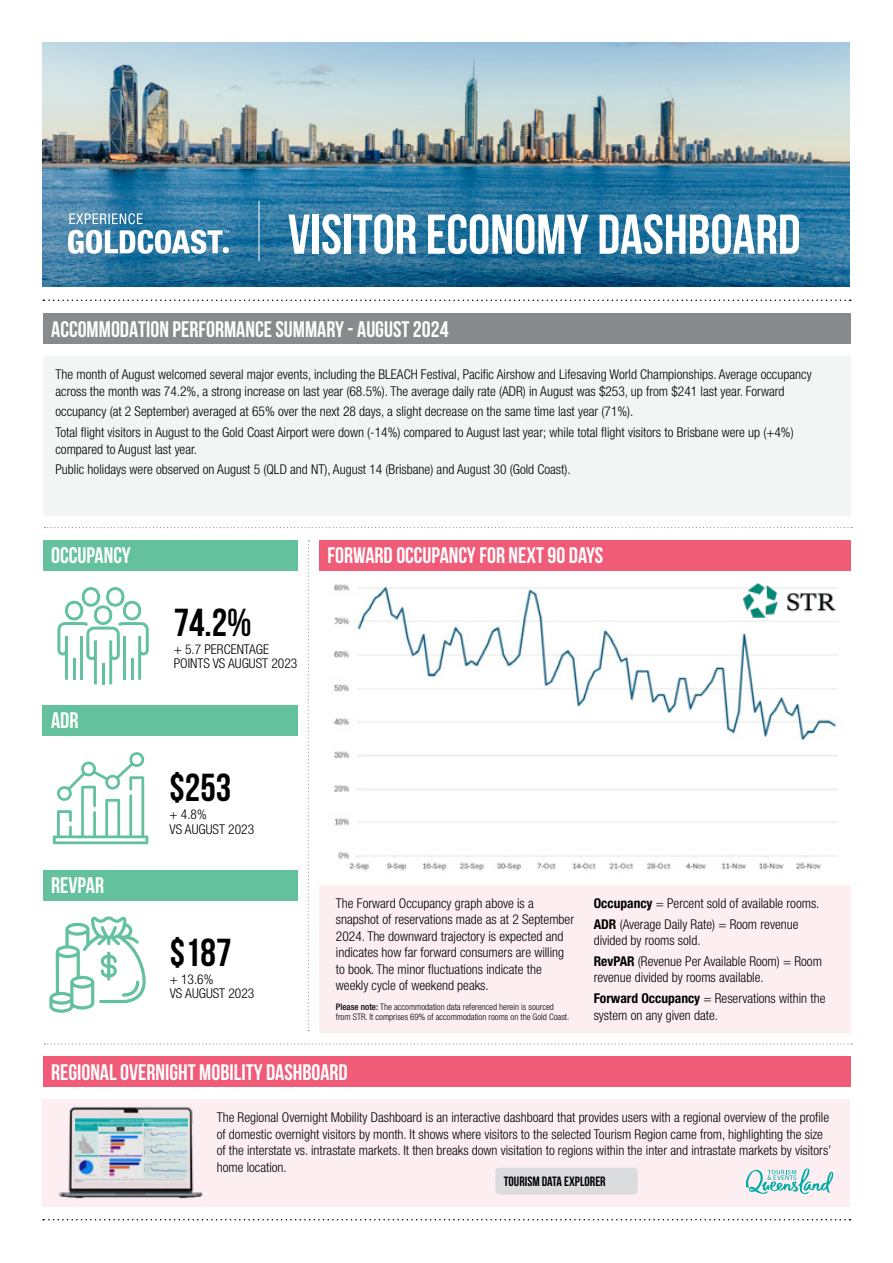
<style>
.page{position:relative;width:893px;height:1263px;background:#fff}
.page>*{position:absolute;margin:0;border:0;box-sizing:border-box;transform-origin:0 0}
.t1{font:700 55.95px "Bebas Neue";color:#fff}
.t2{font:700 39px "Bebas Neue";color:#000}
.t3{font:700 22.5px "Bebas Neue";color:#fff}
.t4{font:300 condensed 13.5px/16.5px "Helvetica Neue LT Std";color:#000}
.t5{font:700 13.5px "Bebas Neue";color:#000}
.t6{font:300 condensed 9px/10.5px "Helvetica Neue LT Std";color:#000}
.s1{font-weight:700}
.s2{font-weight:500}
</style>
<div class="page">
<div style="left:42px;top:1100px;width:808px;height:107px;background:#fdeff1"></div>
<img style="left:333px;top:584px;width:506px;height:287px">
<img style="left:43px;top:43px;width:807px;height:244px">
<div style="left:43px;top:314px;width:807px;height:30px;background:#888b8d"></div>
<div style="left:43px;top:540px;width:255px;height:30px;background:#63c29d"></div>
<div style="left:319px;top:541px;width:531px;height:30px;background:#f05b78"></div>
<div style="left:43px;top:1057px;width:807px;height:30px;background:#f05b78"></div>
<div style="left:43px;top:705px;width:255px;height:30px;background:#63c29d"></div>
<div style="left:43px;top:870px;width:255px;height:30px;background:#63c29d"></div>
<svg style="left:43px;top:300px;width:808px;height:1px"></svg>
<div style="left:43px;top:357px;width:807px;height:159px;background:#f3f4f4"></div>
<div style="left:319px;top:885px;width:531px;height:148px;background:#fdeff1"></div>
<svg style="left:57px;top:587px;width:92px;height:97px"></svg>
<hr style="left:80px;top:636px;width:3px;height:44px;background:#63c29d">
<hr style="left:123px;top:636px;width:3px;height:44px;background:#63c29d">
<hr style="left:73px;top:659px;width:3px;height:21px;background:#63c29d">
<hr style="left:131px;top:659px;width:2px;height:21px;background:#63c29d">
<hr style="left:102px;top:663px;width:2px;height:21px;background:#63c29d">
<svg style="left:53px;top:752px;width:95px;height:92px"></svg>
<svg style="left:49px;top:916px;width:97px;height:97px"></svg>
<svg style="left:43px;top:1219px;width:807px;height:1px"></svg>
<div style="left:495px;top:1168px;width:143px;height:26px;background:#dbdcdd;border-radius:4px"></div>
<svg style="left:746px;top:1168px;width:87px;height:26px"></svg>
<img style="left:47px;top:1099px;width:170px;height:100px">
<svg style="left:308px;top:540px;width:1px;height:491px"></svg>
<svg style="left:44px;top:527px;width:808px;height:1px"></svg>
<svg style="left:44px;top:1043px;width:808px;height:2px"></svg>
<img style="left:741px;top:583px;width:97px;height:35px">
<svg style="left:68px;top:213px;width:161px;height:41px"></svg>
<hr style="left:259px;top:201px;width:1px;height:60px;background:#fff">
<h1 class="t1" style="left:288px;top:204px;width:514px">VISITOR ECONOMY DASHBOARD</h1>
<h3 class="t3" style="left:51px;top:316px;width:399px">ACCOMMODATION PERFORMANCE SUMMARY - AUGUST 2024</h3>
<p class="t4" style="left:55px;top:366px;width:758px">The month of August welcomed several major events, including the BLEACH Festival, Pacific Airshow and Lifesaving World Championships. Average occupancy across the month was 74.2%, a strong increase on last year (68.5%). The average daily rate (ADR) in August was $253, up from $241 last year. Forward</p>
<p class="t4" style="left:55px;top:401px;width:740px;line-height:20.7px">occupancy (at 2 September) averaged at 65% over the next 28 days, a slight decrease on the same time last year (71%).<br>Total flight visitors in August to the Gold Coast Airport were down (-14%) compared to August last year; while total flight visitors to Brisbane were up (+4%)</p>
<p class="t4" style="left:55px;top:438px;width:517px;line-height:20.7px">compared to August last year.<br>Public holidays were observed on August 5 (QLD and NT), August 14 (Brisbane) and August 30 (Gold Coast).</p>
<h3 class="t3" style="left:51px;top:543px;width:81px">OCCUPANCY</h3>
<h3 class="t3" style="left:327px;top:543px;width:277px">FORWARD OCCUPANCY FOR NEXT 90 DAYS</h3>
<h3 class="t3" style="left:51px;top:708px;width:29px">ADR</h3>
<h3 class="t3" style="left:51px;top:873px;width:54px">REVPAR</h3>
<h2 class="t2" style="left:174px;top:601px;width:80px">74.2%</h2>
<p class="t4" style="left:174px;top:642px;width:125px;line-height:14.2px">+ 5.7 PERCENTAGE<br>POINTS VS AUGUST 2023</p>
<h2 class="t2" style="left:170px;top:766px;width:63px">$253</h2>
<p class="t4" style="left:170px;top:807px;width:86px;line-height:14.2px">+ 4.8%<br>VS AUGUST 2023</p>
<h2 class="t2" style="left:170px;top:931px;width:63px">$187</h2>
<p class="t4" style="left:170px;top:972px;width:86px;line-height:14.2px">+ 13.6%<br>VS AUGUST 2023</p>
<p class="t4" style="left:336px;top:895px;width:240px">The Forward Occupancy graph above is a snapshot of reservations made as at 2 September 2024. The downward trajectory is expected and indicates how far forward consumers are willing to book. The minor fluctuations indicate the weekly cycle of weekend peaks.</p>
<p class="t4" style="left:594px;top:892px;width:227px;line-height:20.7px"><span class="s1">Occupancy</span> = Percent sold of available rooms.<br><span class="s1">ADR</span> (Average Daily Rate) = Room revenue</p>
<p class="t4" style="left:594px;top:930px;width:230px;line-height:20.7px">divided by rooms sold.<br><span class="s1">RevPAR</span> (Revenue Per Available Room) = Room</p>
<p class="t4" style="left:594px;top:967px;width:233px;line-height:20.7px">revenue divided by rooms available.<br><span class="s1">Forward Occupancy</span> = Reservations within the</p>
<p class="t4" style="left:594px;top:1006px;width:126px">system on any given date.</p>
<p class="t6" style="left:336px;top:1001px;width:235px"><span class="s2">Please note:</span> The accommodation data referenced herein is sourced from STR. It comprises 69% of accommodation rooms on the Gold Coast.</p>
<h3 class="t3" style="left:51px;top:1060px;width:298px">REGIONAL OVERNIGHT MOBILITY DASHBOARD</h3>
<p class="t4" style="left:217px;top:1109px;width:616px">The Regional Overnight Mobility Dashboard is an interactive dashboard that provides users with a regional overview of the profile of domestic overnight visitors by month. It shows where visitors to the selected Tourism Region came from, highlighting the size of the interstate vs. intrastate markets. It then breaks down visitation to regions within the inter and intrastate markets by visitors’ home location.</p>
<p class="t5" style="left:504px;top:1174px;width:103px">TOURISM DATA EXPLORER</p>
</div>
